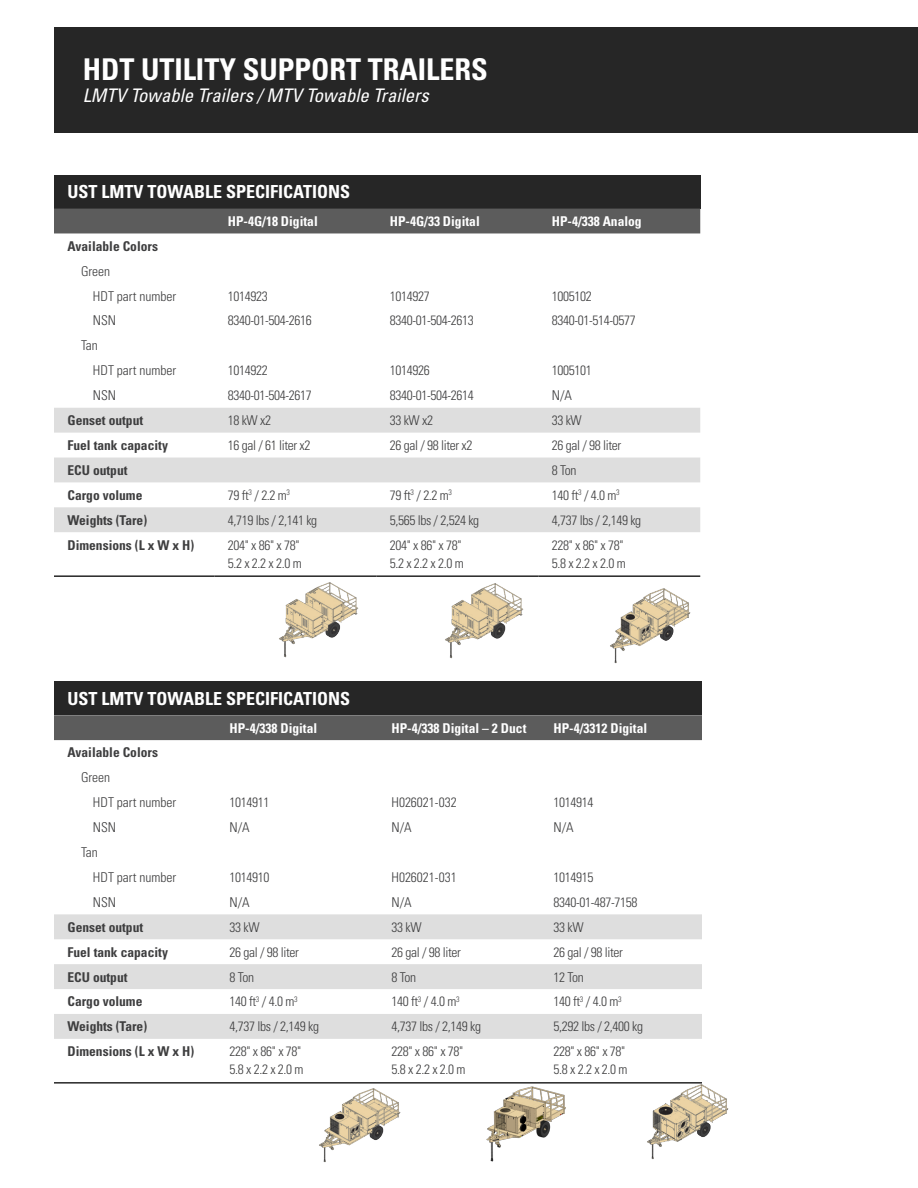
<style>
.page{position:relative;width:918px;height:1188px;background:#fff}
.page>*{position:absolute;margin:0;border:0;box-sizing:border-box;transform-origin:0 0}
.HDT_DS_Page_Title01{font:700 condensed 30px "Univers LT Std";color:#fff}
.HDT_DS_Page_Title01-2{font:italic condensed 18.75px "Univers LT Std";color:#fff}
.HDT_DS_Data_Text{font:700 condensed 18px "Univers LT Std";color:#fff}
.HDT_DS_Data_Text-2{font:300 condensed 13.5px "Univers LT Std";letter-spacing:-.025em;color:#3e3e3f}
.HDT_DS_Data_Subhead{font:700 condensed 13.5px "Univers LT Std";color:#3e3e3f}
.HDT_DS_Data_Subhead-2{font:700 condensed 13.5px "Univers LT Std";color:#fff}
.HDT_DS_Data_Text-3{font:300 condensed 13.5px "Univers LT Std";color:#3e3e3f}
</style>
<div class="page">
<div style="left:54px;top:28px;width:864px;height:105px;background:#262626"></div>
<div style="left:54px;top:681px;width:648px;height:34px;background:#262626"></div>
<div style="left:54px;top:715px;width:648px;height:25px;background:#5c5c5c"></div>
<div style="left:54px;top:914px;width:648px;height:25px;background:#dedede"></div>
<svg style="left:54px;top:964px;width:648px;height:75px;fill:#dedede"></svg>
<hr style="left:54px;top:1082px;width:162px;height:2px;background:#262626">
<hr style="left:216px;top:1082px;width:162px;height:2px;background:#262626">
<hr style="left:378px;top:1082px;width:162px;height:2px;background:#262626">
<hr style="left:540px;top:1082px;width:162px;height:2px;background:#262626">
<div style="left:54px;top:175px;width:646px;height:34px;background:#262626"></div>
<div style="left:54px;top:209px;width:646px;height:24px;background:#5c5c5c"></div>
<div style="left:54px;top:408px;width:646px;height:25px;background:#dedede"></div>
<svg style="left:54px;top:458px;width:646px;height:74px;fill:#dedede"></svg>
<hr style="left:54px;top:575px;width:160px;height:2px;background:#262626">
<hr style="left:214px;top:575px;width:162px;height:2px;background:#262626">
<hr style="left:376px;top:575px;width:162px;height:2px;background:#262626">
<hr style="left:538px;top:575px;width:162px;height:2px;background:#262626">
<img style="left:279px;top:582px;width:79px;height:75px">
<img style="left:445px;top:583px;width:79px;height:76px">
<img style="left:647px;top:1084px;width:82px;height:75px">
<img style="left:319px;top:1088px;width:81px;height:75px">
<img style="left:610px;top:588px;width:81px;height:75px">
<img style="left:486px;top:1086px;width:80px;height:76px">
<p class="HDT_DS_Page_Title01" style="left:83px;top:51px;width:407px">HDT UTILITY SUPPORT TRAILERS</p>
<p class="HDT_DS_Page_Title01-2" style="left:83px;top:84px;width:348px">LMTV Towable Trailers / MTV Towable Trailers</p>
<p class="HDT_DS_Data_Text" style="left:68px;top:181px;width:284px">UST LMTV TOWABLE SPECIFICATIONS</p>
<p class="HDT_DS_Data_Subhead-2" style="left:228px;top:213px;width:91px">HP-4G/18 Digital</p>
<p class="HDT_DS_Data_Subhead-2" style="left:390px;top:213px;width:91px">HP-4G/33 Digital</p>
<p class="HDT_DS_Data_Subhead-2" style="left:552px;top:213px;width:91px">HP-4/338 Analog</p>
<p class="HDT_DS_Data_Subhead" style="left:68px;top:238px;width:92px">Available Colors</p>
<p class="HDT_DS_Data_Text-2" style="left:81px;top:263px;width:31px">Green</p>
<p class="HDT_DS_Data_Text-3" style="left:93px;top:288px;width:85px">HDT part number</p>
<p class="HDT_DS_Data_Text-2" style="left:228px;top:288px;width:41px">1014923</p>
<p class="HDT_DS_Data_Text-2" style="left:390px;top:288px;width:41px">1014927</p>
<p class="HDT_DS_Data_Text-2" style="left:552px;top:288px;width:41px">1005102</p>
<p class="HDT_DS_Data_Text-2" style="left:93px;top:313px;width:25px">NSN</p>
<p class="HDT_DS_Data_Text-2" style="left:228px;top:313px;width:86px">8340-01-504-2616</p>
<p class="HDT_DS_Data_Text-2" style="left:390px;top:313px;width:86px">8340-01-504-2613</p>
<p class="HDT_DS_Data_Text-2" style="left:552px;top:313px;width:86px">8340-01-514-0577</p>
<p class="HDT_DS_Data_Text-2" style="left:81px;top:338px;width:18px">Tan</p>
<p class="HDT_DS_Data_Text-3" style="left:93px;top:362px;width:85px">HDT part number</p>
<p class="HDT_DS_Data_Text-2" style="left:228px;top:362px;width:41px">1014922</p>
<p class="HDT_DS_Data_Text-2" style="left:390px;top:362px;width:41px">1014926</p>
<p class="HDT_DS_Data_Text-2" style="left:552px;top:362px;width:41px">1005101</p>
<p class="HDT_DS_Data_Text-2" style="left:93px;top:387px;width:25px">NSN</p>
<p class="HDT_DS_Data_Text-2" style="left:228px;top:387px;width:86px">8340-01-504-2617</p>
<p class="HDT_DS_Data_Text-2" style="left:390px;top:387px;width:86px">8340-01-504-2614</p>
<p class="HDT_DS_Data_Text-2" style="left:552px;top:387px;width:22px">N/A</p>
<p class="HDT_DS_Data_Subhead" style="left:68px;top:412px;width:77px">Genset output</p>
<p class="HDT_DS_Data_Text-2" style="left:228px;top:412px;width:45px">18 kW x2</p>
<p class="HDT_DS_Data_Text-2" style="left:390px;top:412px;width:45px">33 kW x2</p>
<p class="HDT_DS_Data_Text-2" style="left:552px;top:412px;width:32px">33 kW</p>
<p class="HDT_DS_Data_Subhead" style="left:68px;top:437px;width:102px">Fuel tank capacity</p>
<p class="HDT_DS_Data_Text-2" style="left:228px;top:437px;width:84px">16 gal / 61 liter x2</p>
<p class="HDT_DS_Data_Text-2" style="left:390px;top:437px;width:84px">26 gal / 98 liter x2</p>
<p class="HDT_DS_Data_Text-2" style="left:552px;top:437px;width:71px">26 gal / 98 liter</p>
<p class="HDT_DS_Data_Subhead" style="left:68px;top:462px;width:62px">ECU output</p>
<p class="HDT_DS_Data_Text-2" style="left:552px;top:462px;width:26px">8 Ton</p>
<p class="HDT_DS_Data_Subhead" style="left:68px;top:487px;width:76px">Cargo volume</p>
<p class="HDT_DS_Data_Text-2" style="left:228px;top:487px;width:64px">79 ft<sup>3</sup> / 2.2 m<sup>3</sup></p>
<p class="HDT_DS_Data_Text-2" style="left:390px;top:487px;width:64px">79 ft<sup>3</sup> / 2.2 m<sup>3</sup></p>
<p class="HDT_DS_Data_Text-2" style="left:552px;top:487px;width:70px">140 ft<sup>3</sup> / 4.0 m<sup>3</sup></p>
<p class="HDT_DS_Data_Subhead" style="left:68px;top:512px;width:81px">Weights (Tare)</p>
<p class="HDT_DS_Data_Text-2" style="left:228px;top:512px;width:91px">4,719 lbs / 2,141 kg</p>
<p class="HDT_DS_Data_Text-2" style="left:390px;top:512px;width:91px">5,565 lbs / 2,524 kg</p>
<p class="HDT_DS_Data_Text-2" style="left:552px;top:512px;width:91px">4,737 lbs / 2,149 kg</p>
<p class="HDT_DS_Data_Subhead" style="left:68px;top:536px;width:128px">Dimensions (L x W x H)</p>
<p class="HDT_DS_Data_Text-2" style="left:228px;top:537px;width:73px">204" x 86" x 78"</p>
<p class="HDT_DS_Data_Text-2" style="left:228px;top:555px;width:76px">5.2 x 2.2 x 2.0 m</p>
<p class="HDT_DS_Data_Text-2" style="left:390px;top:537px;width:73px">204" x 86" x 78"</p>
<p class="HDT_DS_Data_Text-2" style="left:390px;top:555px;width:76px">5.2 x 2.2 x 2.0 m</p>
<p class="HDT_DS_Data_Text-2" style="left:552px;top:537px;width:73px">228" x 86" x 78"</p>
<p class="HDT_DS_Data_Text-2" style="left:552px;top:555px;width:76px">5.8 x 2.2 x 2.0 m</p>
<p class="HDT_DS_Data_Text" style="left:68px;top:687px;width:284px">UST LMTV TOWABLE SPECIFICATIONS</p>
<p class="HDT_DS_Data_Subhead-2" style="left:230px;top:719px;width:89px">HP-4/338 Digital</p>
<p class="HDT_DS_Data_Subhead-2" style="left:392px;top:719px;width:136px">HP-4/338 Digital – 2 Duct</p>
<p class="HDT_DS_Data_Subhead-2" style="left:554px;top:719px;width:95px">HP-4/3312 Digital</p>
<p class="HDT_DS_Data_Subhead" style="left:68px;top:744px;width:92px">Available Colors</p>
<p class="HDT_DS_Data_Text-2" style="left:81px;top:769px;width:31px">Green</p>
<p class="HDT_DS_Data_Text-3" style="left:93px;top:794px;width:85px">HDT part number</p>
<p class="HDT_DS_Data_Text-2" style="left:230px;top:794px;width:41px">1014911</p>
<p class="HDT_DS_Data_Text-3" style="left:392px;top:794px;width:67px">H026021-032</p>
<p class="HDT_DS_Data_Text-2" style="left:554px;top:794px;width:41px">1014914</p>
<p class="HDT_DS_Data_Text-2" style="left:93px;top:819px;width:25px">NSN</p>
<p class="HDT_DS_Data_Text-2" style="left:230px;top:819px;width:22px">N/A</p>
<p class="HDT_DS_Data_Text-2" style="left:392px;top:819px;width:22px">N/A</p>
<p class="HDT_DS_Data_Text-2" style="left:554px;top:819px;width:22px">N/A</p>
<p class="HDT_DS_Data_Text-2" style="left:81px;top:844px;width:18px">Tan</p>
<p class="HDT_DS_Data_Text-3" style="left:93px;top:869px;width:85px">HDT part number</p>
<p class="HDT_DS_Data_Text-2" style="left:230px;top:869px;width:41px">1014910</p>
<p class="HDT_DS_Data_Text-3" style="left:392px;top:869px;width:67px">H026021-031</p>
<p class="HDT_DS_Data_Text-2" style="left:554px;top:869px;width:41px">1014915</p>
<p class="HDT_DS_Data_Text-2" style="left:93px;top:894px;width:25px">NSN</p>
<p class="HDT_DS_Data_Text-2" style="left:230px;top:894px;width:22px">N/A</p>
<p class="HDT_DS_Data_Text-2" style="left:392px;top:894px;width:22px">N/A</p>
<p class="HDT_DS_Data_Text-2" style="left:554px;top:894px;width:86px">8340-01-487-7158</p>
<p class="HDT_DS_Data_Subhead" style="left:68px;top:919px;width:77px">Genset output</p>
<p class="HDT_DS_Data_Text-2" style="left:230px;top:919px;width:32px">33 kW</p>
<p class="HDT_DS_Data_Text-2" style="left:392px;top:919px;width:32px">33 kW</p>
<p class="HDT_DS_Data_Text-2" style="left:554px;top:919px;width:32px">33 kW</p>
<p class="HDT_DS_Data_Subhead" style="left:68px;top:944px;width:102px">Fuel tank capacity</p>
<p class="HDT_DS_Data_Text-2" style="left:230px;top:944px;width:71px">26 gal / 98 liter</p>
<p class="HDT_DS_Data_Text-2" style="left:392px;top:944px;width:71px">26 gal / 98 liter</p>
<p class="HDT_DS_Data_Text-2" style="left:554px;top:944px;width:71px">26 gal / 98 liter</p>
<p class="HDT_DS_Data_Subhead" style="left:68px;top:968px;width:62px">ECU output</p>
<p class="HDT_DS_Data_Text-2" style="left:230px;top:969px;width:26px">8 Ton</p>
<p class="HDT_DS_Data_Text-2" style="left:392px;top:969px;width:26px">8 Ton</p>
<p class="HDT_DS_Data_Text-2" style="left:554px;top:969px;width:32px">12 Ton</p>
<p class="HDT_DS_Data_Subhead" style="left:68px;top:993px;width:76px">Cargo volume</p>
<p class="HDT_DS_Data_Text-2" style="left:230px;top:994px;width:70px">140 ft<sup>3</sup> / 4.0 m<sup>3</sup></p>
<p class="HDT_DS_Data_Text-2" style="left:392px;top:994px;width:70px">140 ft<sup>3</sup> / 4.0 m<sup>3</sup></p>
<p class="HDT_DS_Data_Text-2" style="left:554px;top:994px;width:70px">140 ft<sup>3</sup> / 4.0 m<sup>3</sup></p>
<p class="HDT_DS_Data_Subhead" style="left:68px;top:1018px;width:81px">Weights (Tare)</p>
<p class="HDT_DS_Data_Text-2" style="left:230px;top:1018px;width:91px">4,737 lbs / 2,149 kg</p>
<p class="HDT_DS_Data_Text-2" style="left:392px;top:1018px;width:91px">4,737 lbs / 2,149 kg</p>
<p class="HDT_DS_Data_Text-2" style="left:554px;top:1018px;width:91px">5,292 lbs / 2,400 kg</p>
<p class="HDT_DS_Data_Subhead" style="left:68px;top:1043px;width:128px">Dimensions (L x W x H)</p>
<p class="HDT_DS_Data_Text-2" style="left:230px;top:1043px;width:73px">228" x 86" x 78"</p>
<p class="HDT_DS_Data_Text-2" style="left:230px;top:1061px;width:76px">5.8 x 2.2 x 2.0 m</p>
<p class="HDT_DS_Data_Text-2" style="left:392px;top:1043px;width:73px">228" x 86" x 78"</p>
<p class="HDT_DS_Data_Text-2" style="left:392px;top:1061px;width:76px">5.8 x 2.2 x 2.0 m</p>
<p class="HDT_DS_Data_Text-2" style="left:554px;top:1043px;width:73px">228" x 86" x 78"</p>
<p class="HDT_DS_Data_Text-2" style="left:554px;top:1061px;width:76px">5.8 x 2.2 x 2.0 m</p>
</div>
